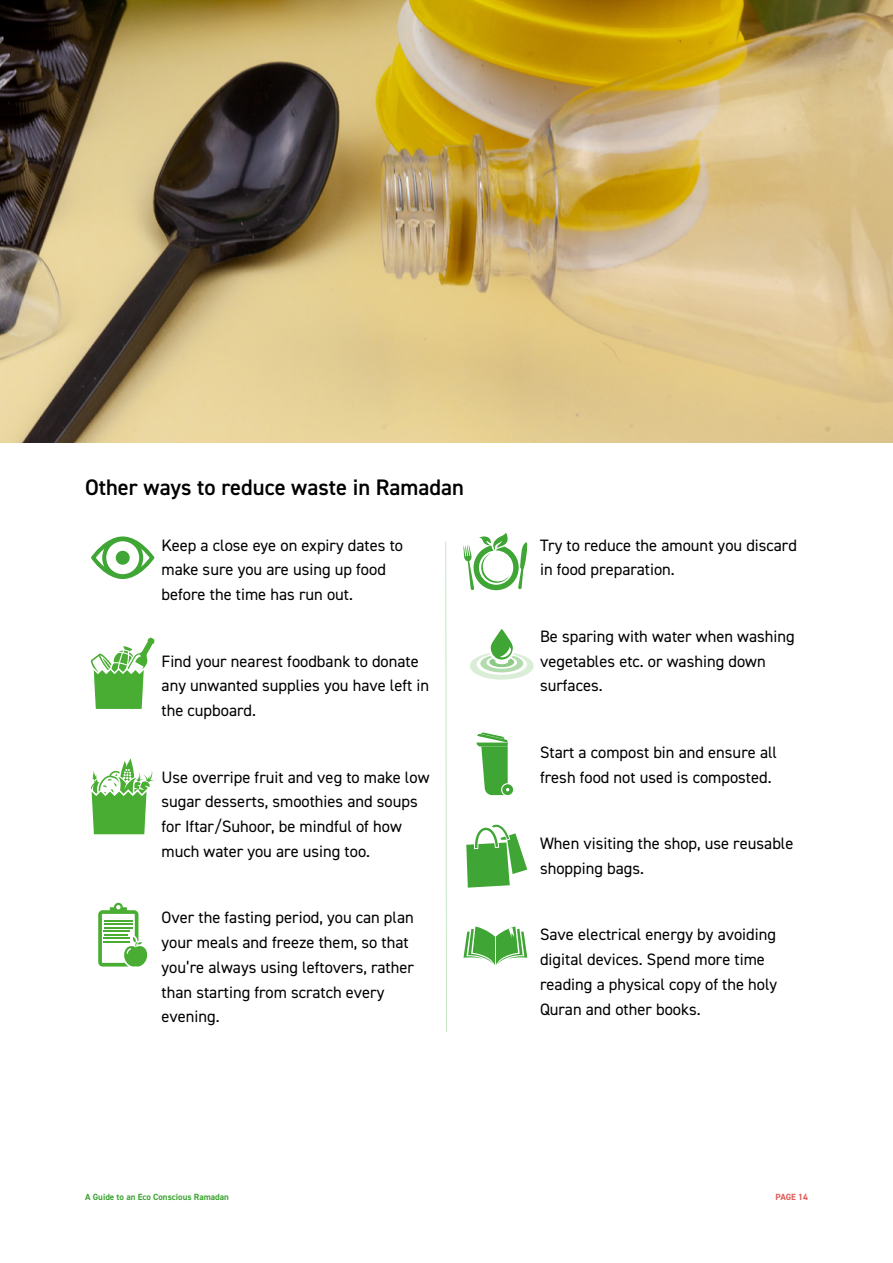
<style>
.page{position:relative;width:893px;height:1263px;background:#fff}
.page>*{position:absolute;margin:0;border:0;box-sizing:border-box;transform-origin:0 0}
.t1{font:600 22.5px "DIN2014";color:#000}
.t2{font:16.5px/24.8px "DIN2014";color:#000}
.t3{font:700 9px "DIN2014";color:#3fa535}
.t4{font:700 9px "DIN2014";letter-spacing:-.01em;color:#e05e59}
</style>
<div class="page">
<svg style="left:470px;top:629px;width:64px;height:51px"></svg>
<svg style="left:463px;top:824px;width:64px;height:142px"></svg>
<svg style="left:463px;top:533px;width:65px;height:57px"></svg>
<svg style="left:476px;top:732px;width:38px;height:64px"></svg>
<svg style="left:91px;top:758px;width:63px;height:76px"></svg>
<svg style="left:90px;top:637px;width:65px;height:72px"></svg>
<svg style="left:98px;top:903px;width:50px;height:64px"></svg>
<img style="left:0;top:0;width:893px;height:442px">
<svg style="left:91px;top:536px;width:64px;height:43px"></svg>
<div style="left:116px;top:551px;width:14px;height:14px;background:#3fa535;border-radius:50%"></div>
<svg style="left:445px;top:542px;width:2px;height:490px"></svg>
<h1 class="t1" style="left:85px;top:472px;width:380px">Other ways to reduce waste in Ramadan</h1>
<p class="t2" style="left:162px;top:532px;width:243px">Keep a close eye on expiry dates to make sure you are using up food before the time has run out.</p>
<p class="t2" style="left:162px;top:648px;width:269px">Find your nearest foodbank to donate any unwanted supplies you have left in the cupboard.</p>
<p class="t2" style="left:162px;top:764px;width:269px">Use overripe fruit and veg to make low sugar desserts, smoothies and soups for Iftar/Suhoor, be mindful of how much water you are using too.</p>
<p class="t2" style="left:162px;top:905px;width:254px">Over the fasting period, you can plan your meals and freeze them, so that you’re always using leftovers, rather than starting from scratch every evening.</p>
<p class="t2" style="left:540px;top:532px;width:258px">Try to reduce the amount you discard in food preparation.</p>
<p class="t2" style="left:540px;top:623px;width:256px">Be sparing with water when washing vegetables etc. or washing down surfaces.</p>
<p class="t2" style="left:540px;top:739px;width:239px">Start a compost bin and ensure all fresh food not used is composted.</p>
<p class="t2" style="left:540px;top:831px;width:255px">When visiting the shop, use reusable shopping bags.</p>
<p class="t2" style="left:540px;top:922px;width:239px">Save electrical energy by avoiding digital devices. Spend more time reading a physical copy of the holy<br>Quran and other books.</p>
<p class="t3" style="left:85px;top:1191px;width:145px">A Guide to an Eco Conscious Ramadan</p>
<p class="t4" style="left:776px;top:1191px;width:34px">PAGE 14</p>
</div>
